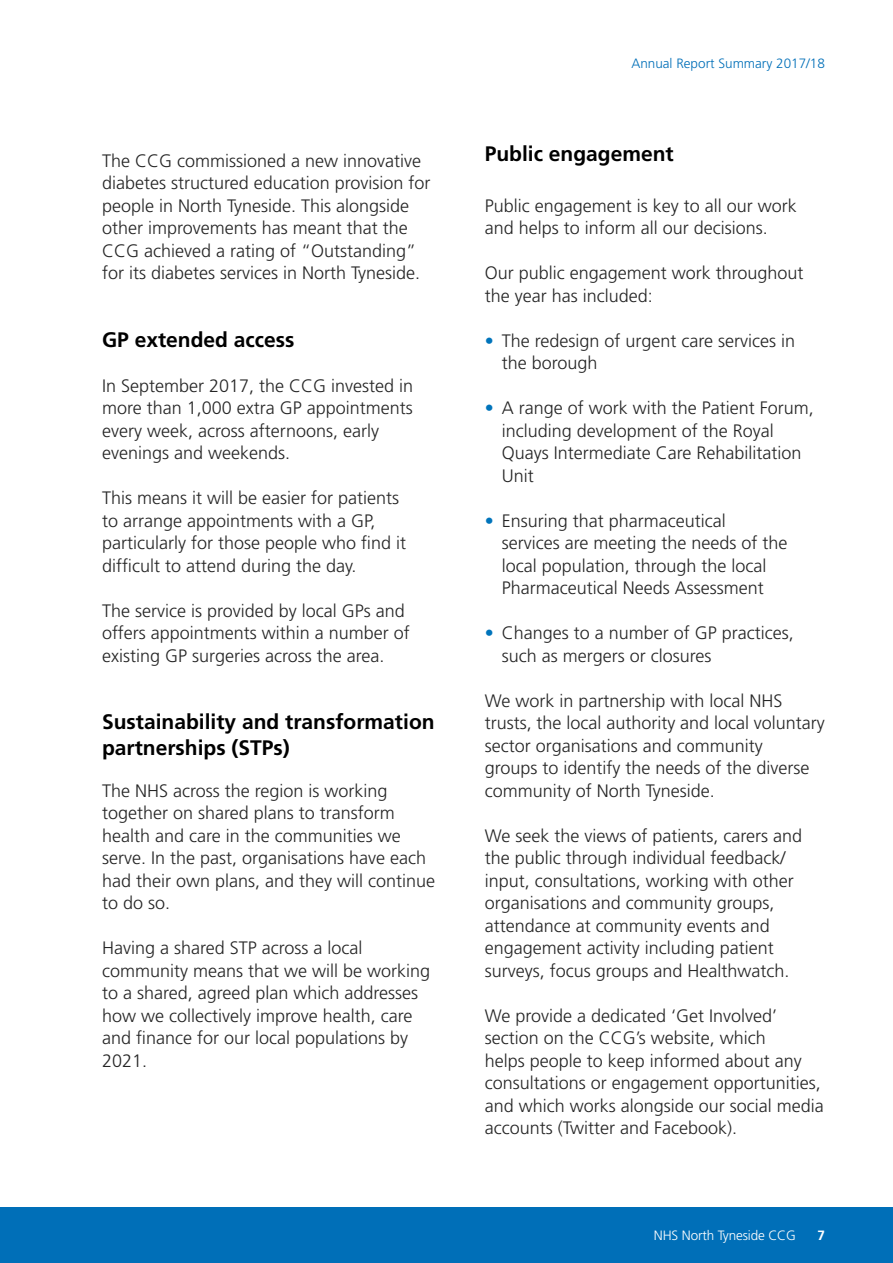
<style>
.page{position:relative;width:893px;height:1263px;background:#fff}
.page>*{position:absolute;margin:0;border:0;box-sizing:border-box;transform-origin:0 0}
.t1{font:700 21px/25.2px "Frutiger";color:#000}
.t2{font:300 18px/22.5px "Frutiger";color:#252525}
.t3{font:300 13.5px "Frutiger";color:#006fb8}
.t4{font:300 13.5px "Frutiger";letter-spacing:-.01em;color:#fff}
.t5{font:700 13.5px "Frutiger";color:#fff}
.s1{color:#0074bb}
</style>
<div class="page">
<div style="left:0;top:1208px;width:893px;height:55px;background:#006fb8"></div>
<p class="t2" style="left:102px;top:149px;width:330px">The CCG commissioned a new innovative diabetes structured education provision for people in North Tyneside. This alongside other improvements has meant that the CCG achieved a rating of “Outstanding” for its diabetes services in North Tyneside.</p>
<p class="t1" style="left:102px;top:327px;width:194px">GP extended access</p>
<p class="t2" style="left:102px;top:374px;width:313px">In September 2017, the CCG invested in more than 1,000 extra GP appointments every week, across afternoons, early evenings and weekends.</p>
<p class="t2" style="left:102px;top:487px;width:306px">This means it will be easier for patients to arrange appointments with a GP, particularly for those people who find it difficult to attend during the day.</p>
<p class="t2" style="left:102px;top:599px;width:309px">The service is provided by local GPs and offers appointments within a number of existing GP surgeries across the area.</p>
<p class="t1" style="left:102px;top:709px;width:334px">Sustainability and transformation partnerships (STPs)</p>
<p class="t2" style="left:102px;top:779px;width:335px">The NHS across the region is working together on shared plans to transform health and care in the communities we serve. In the past, organisations have each had their own plans, and they will continue to do so.</p>
<p class="t2" style="left:102px;top:937px;width:330px">Having a shared STP across a local community means that we will be working to a shared, agreed plan which addresses how we collectively improve health, care and finance for our local populations by 2021.</p>
<p class="t3" style="left:631px;top:56px;width:195px">Annual Report Summary 2017/18</p>
<p class="t1" style="left:485px;top:141px;width:191px">Public engagement</p>
<p class="t2" style="left:485px;top:194px;width:314px">Public engagement is key to all our work and helps to inform all our decisions.</p>
<p class="t2" style="left:485px;top:262px;width:320px">Our public engagement work throughout the year has included:</p>
<p class="t2" style="left:502px;top:329px;width:295px;text-indent:-17px"><span class="s1">•</span> The redesign of urgent care services in the borough</p>
<p class="t2" style="left:502px;top:397px;width:314px;text-indent:-17px"><span class="s1">•</span> A range of work with the Patient Forum, including development of the Royal<br>Quays Intermediate Care Rehabilitation<br>Unit</p>
<p class="t2" style="left:502px;top:509px;width:287px;text-indent:-17px"><span class="s1">•</span> Ensuring that pharmaceutical services are meeting the needs of the local population, through the local Pharmaceutical Needs Assessment</p>
<p class="t2" style="left:502px;top:622px;width:294px;text-indent:-17px"><span class="s1">•</span> Changes to a number of GP practices, such as mergers or closures</p>
<p class="t2" style="left:485px;top:689px;width:342px">We work in partnership with local NHS trusts, the local authority and local voluntary sector organisations and community<br>groups to identify the needs of the diverse community of North Tyneside.</p>
<p class="t2" style="left:485px;top:824px;width:319px">We seek the views of patients, carers and the public through individual feedback/ input, consultations, working with other organisations and community groups, attendance at community events and engagement activity including patient surveys, focus groups and Healthwatch.</p>
<p class="t2" style="left:485px;top:1004px;width:341px">We provide a dedicated ‘Get Involved’ section on the CCG’s website, which<br>helps people to keep informed about any consultations or engagement opportunities, and which works alongside our social media accounts (Twitter and Facebook).</p>
<p class="t4" style="left:654px;top:1227px;width:143px">NHS North Tyneside CCG</p>
<p class="t5" style="left:817px;top:1227px;width:9px">7</p>
</div>
